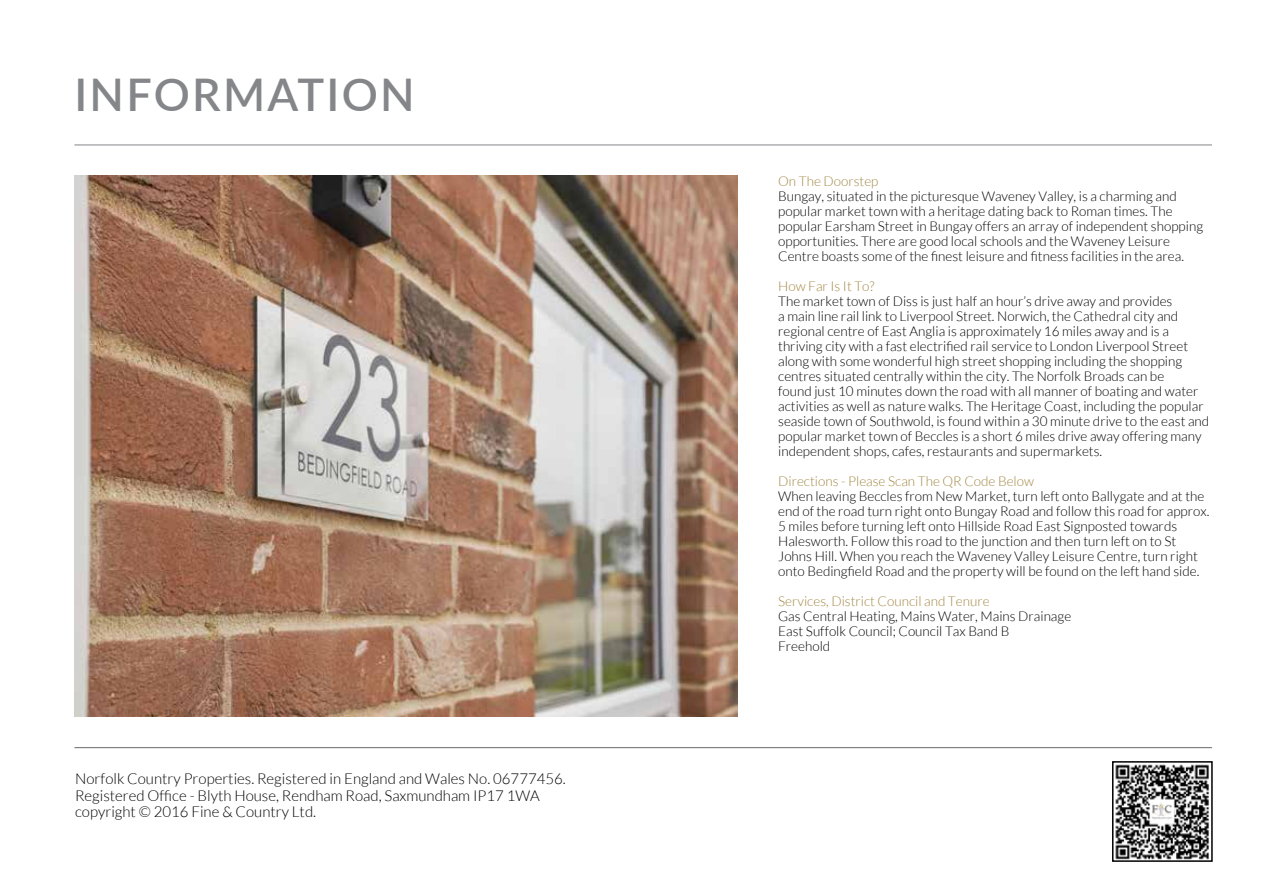
<style>
.page{position:relative;width:1263px;height:893px;background:#fff}
.page>*{position:absolute;margin:0;border:0;box-sizing:border-box;transform-origin:0 0}
.t1{font:600 45px "Lato";letter-spacing:.05em;color:#858689}
.t2{font:300 15px/16.5px "Lato";color:#000}
.t3{font:300 13.5px/15px "Lato";color:#000}
.t4{font:300 13.5px "Lato";color:#a18641}
</style>
<div class="page">
<hr style="left:74px;top:747px;width:1138px;height:1px;background:#000">
<hr style="left:74px;top:145px;width:1138px;height:1px;background:#858689">
<img style="left:74px;top:175px;width:664px;height:541px">
<img style="left:1115px;top:764px;width:94px;height:95px">
<div style="left:1112px;top:761px;width:101px;height:101px;border:2px solid #000"></div>
<h1 class="t1" style="left:74px;top:62px;width:342px">INFORMATION</h1>
<p class="t2" style="left:75px;top:771px;width:492px">Norfolk Country Properties. Registered in England and Wales No. 06777456.<br>Registered Office - Blyth House, Rendham Road, Saxmundham IP17 1WA copyright © 2016 Fine &amp; Country Ltd.</p>
<p class="t4" style="left:778px;top:174px;width:102px">On The Doorstep</p>
<p class="t3" style="left:778px;top:189px;width:426px">Bungay, situated in the picturesque Waveney Valley, is a charming and popular market town with a heritage dating back to Roman times. The popular Earsham Street in Bungay offers an array of independent shopping opportunities. There are good local schools and the Waveney Leisure Centre boasts some of the finest leisure and fitness facilities in the area.</p>
<p class="t4" style="left:778px;top:279px;width:98px">How Far Is It To?</p>
<p class="t3" style="left:778px;top:294px;width:433px">The market town of Diss is just half an hour’s drive away and provides<br>a main line rail link to Liverpool Street. Norwich, the Cathedral city and regional centre of East Anglia is approximately 16 miles away and is a thriving city with a fast electrified rail service to London Liverpool Street along with some wonderful high street shopping including the shopping centres situated centrally within the city. The Norfolk Broads can be<br>found just 10 minutes down the road with all manner of boating and water activities as well as nature walks. The Heritage Coast, including the popular seaside town of Southwold, is found within a 30 minute drive to the east and popular market town of Beccles is a short 6 miles drive away offering many independent shops, cafes, restaurants and supermarkets.</p>
<p class="t4" style="left:778px;top:474px;width:257px">Directions - Please Scan The QR Code Below</p>
<p class="t3" style="left:778px;top:489px;width:433px">When leaving Beccles from New Market, turn left onto Ballygate and at the end of the road turn right onto Bungay Road and follow this road for approx.<br>5 miles before turning left onto Hillside Road East Signposted towards Halesworth. Follow this road to the junction and then turn left on to St Johns Hill. When you reach the Waveney Valley Leisure Centre, turn right onto Bedingfield Road and the property will be found on the left hand side.</p>
<p class="t4" style="left:778px;top:594px;width:213px">Services, District Council and Tenure</p>
<p class="t3" style="left:778px;top:609px;width:294px">Gas Central Heating, Mains Water, Mains Drainage<br>East Suffolk Council; Council Tax Band B<br>Freehold</p>
</div>
